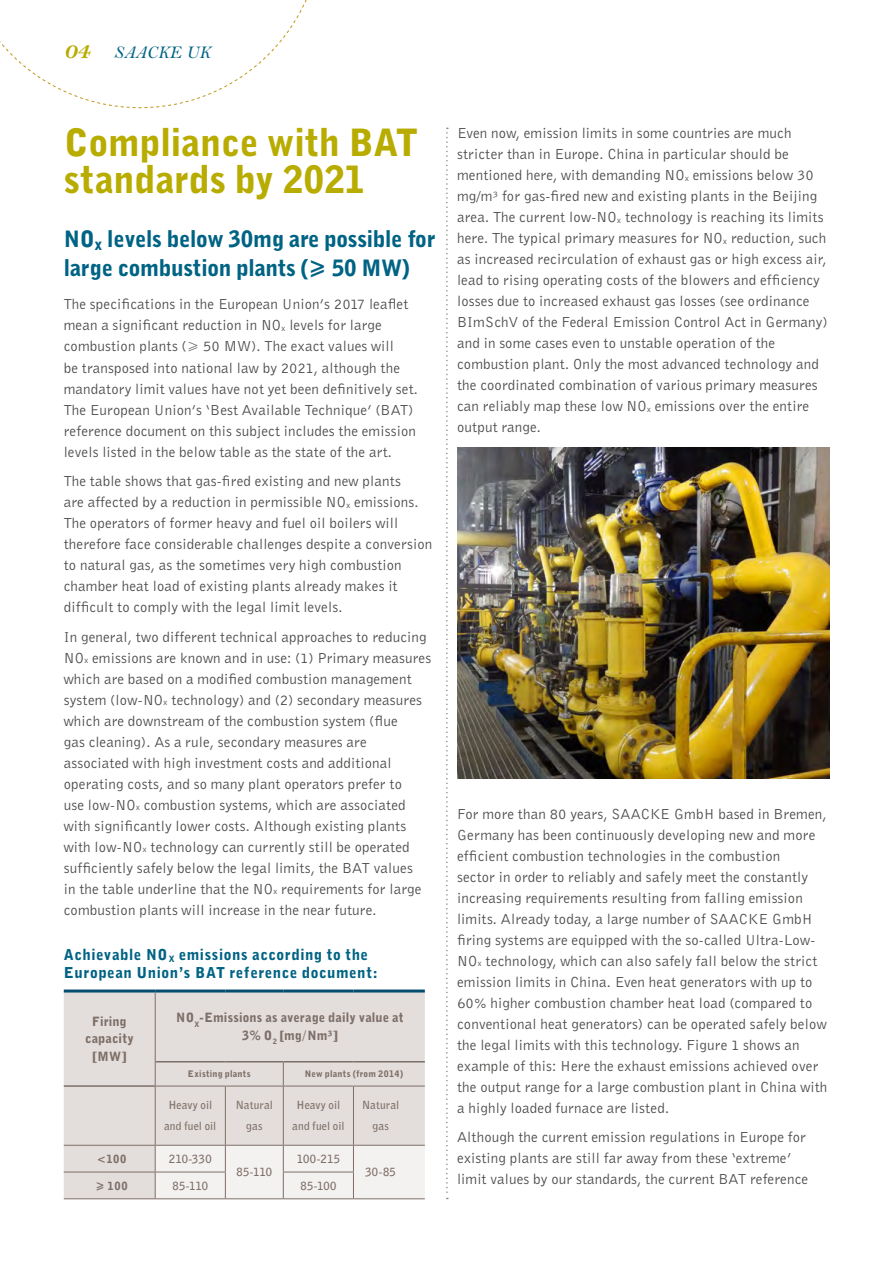
<style>
.page{position:relative;width:893px;height:1263px;background:#fff}
.page>*{position:absolute;margin:0;border:0;box-sizing:border-box;transform-origin:0 0}
.t1{font:900 37.5px/37.5px "Bell Gothic";color:#b8ac00}
.t2{font:900 22.5px/28.5px "Bell Gothic";letter-spacing:-.01em;color:#006384}
.t3{font:italic 18px "Bell MT Std";color:#006384}
.t4{font:15px/21px "Bell Gothic";letter-spacing:.01em;color:#4a4a49}
.t5{font:900 15px/18px "Bell Gothic";letter-spacing:.04em;color:#006384}
.t6{font:900 12.75px/17.9px "Bell Gothic";letter-spacing:.01em;color:#7e6f67;text-align:center}
.t7{font:700 11.25px/21px "Bell Gothic";letter-spacing:.015em;color:#7e6f67;text-align:center}
.t8{font:900 11.25px "Bell Gothic";letter-spacing:.055em;color:#7e6f67}
.t9{font:900 9px "Bell Gothic";letter-spacing:.025em;color:#7e6f67}
.s1{font-weight:700;font-size:24px;color:#b8ac00}
.s2{font-size:8.7px}
</style>
<div class="page">
<svg style="left:0;top:0;width:307px;height:108px"></svg>
<svg style="left:446px;top:128px;width:2px;height:1071px"></svg>
<div style="left:64px;top:992px;width:361px;height:206px;background:#e3dedc"></div>
<hr style="left:64px;top:1145px;width:91px;height:1px;background:#7e6f67">
<hr style="left:64px;top:1172px;width:91px;height:1px;background:#7e6f67">
<hr style="left:64px;top:1198px;width:91px;height:1px;background:#7e6f67">
<hr style="left:155px;top:989px;width:70px;height:3px;background:#004d6f">
<hr style="left:225px;top:989px;width:58px;height:3px;background:#004d6f">
<hr style="left:283px;top:989px;width:70px;height:3px;background:#004d6f">
<hr style="left:353px;top:989px;width:72px;height:3px;background:#004d6f">
<hr style="left:156px;top:1061px;width:69px;height:1px;background:#7e6f67">
<hr style="left:225px;top:1061px;width:58px;height:1px;background:#7e6f67">
<hr style="left:64px;top:989px;width:91px;height:3px;background:#004d6f">
<hr style="left:64px;top:1085px;width:91px;height:2px;background:#7e6f67">
<hr style="left:283px;top:1061px;width:70px;height:1px;background:#7e6f67">
<hr style="left:353px;top:1061px;width:72px;height:1px;background:#7e6f67">
<hr style="left:155px;top:992px;width:1px;height:70px;background:#7e6f67">
<svg style="left:155px;top:1062px;width:1px;height:24px"></svg>
<svg style="left:283px;top:1062px;width:1px;height:24px"></svg>
<hr style="left:155px;top:1086px;width:70px;height:1px;background:#7e6f67">
<hr style="left:155px;top:1086px;width:1px;height:59px;background:#7e6f67">
<hr style="left:225px;top:1086px;width:58px;height:1px;background:#7e6f67">
<hr style="left:225px;top:1086px;width:1px;height:59px;background:#7e6f67">
<hr style="left:283px;top:1086px;width:70px;height:1px;background:#7e6f67">
<hr style="left:283px;top:1086px;width:1px;height:59px;background:#7e6f67">
<hr style="left:353px;top:1086px;width:72px;height:1px;background:#7e6f67">
<hr style="left:353px;top:1086px;width:1px;height:59px;background:#7e6f67">
<svg style="left:155px;top:1145px;width:270px;height:54px"></svg>
<hr style="left:283px;top:1198px;width:70px;height:1px;background:#7e6f67">
<img style="left:457px;top:447px;width:372px;height:332px">
<p class="t3" style="left:64px;top:43px;width:148px"><span class="s1">04</span> SAACKE UK</p>
<h1 class="t1" style="left:64px;top:124px;width:355px">Compliance with BAT standards by 2021</h1>
<h2 class="t2" style="left:64px;top:225px;width:373px">NO<sub>x</sub> levels below 30mg are possible for large combustion plants (≥ 50 MW)</h2>
<p class="t4" style="left:64px;top:294px;width:356px">The specifications in the European Union’s 2017 leaflet mean a significant reduction in NO<span class="s2">x</span> levels for large combustion plants (≥ 50 MW). The exact values will<br>be transposed into national law by 2021, although the mandatory limit values have not yet been definitively set.<br>The European Union’s ‘Best Available Technique’ (BAT) reference document on this subject includes the emission levels listed in the below table as the state of the art.</p>
<p class="t4" style="left:64px;top:470px;width:370px">The table shows that gas-fired existing and new plants<br>are affected by a reduction in permissible NO<span class="s2">x</span> emissions.<br>The operators of former heavy and fuel oil boilers will therefore face considerable challenges despite a conversion to natural gas, as the sometimes very high combustion chamber heat load of existing plants already makes it difficult to comply with the legal limit levels.</p>
<p class="t4" style="left:64px;top:626px;width:369px">In general, two different technical approaches to reducing NO<span class="s2">x</span> emissions are known and in use: (1) Primary measures which are based on a modified combustion management system (low-NO<span class="s2">x</span> technology) and (2) secondary measures which are downstream of the combustion system (flue<br>gas cleaning). As a rule, secondary measures are associated with high investment costs and additional operating costs, and so many plant operators prefer to<br>use low-NO<span class="s2">x</span> combustion systems, which are associated with significantly lower costs. Although existing plants with low-NO<span class="s2">x</span> technology can currently still be operated sufficiently safely below the legal limits, the BAT values<br>in the table underline that the NO<span class="s2">x</span> requirements for large combustion plants will increase in the near future.</p>
<p class="t5" style="left:64px;top:946px;width:316px">Achievable NO<sub>X</sub> emissions according to the<br>European Union’s BAT reference document:</p>
<p class="t6" style="left:85px;top:1012px;width:50px">Firing capacity [MW]</p>
<p class="t6" style="left:176px;top:1009px;width:229px">NO<sub>X</sub>-Emissions as average daily value at<br>3% O<sub>2</sub> [mg/Nm³]</p>
<p class="t9" style="left:188px;top:1068px;width:64px">Existing plants</p>
<p class="t9" style="left:305px;top:1068px;width:100px">New plants (from 2014)</p>
<p class="t7" style="left:164px;top:1095px;width:54px">Heavy oil and fuel oil</p>
<p class="t7" style="left:236px;top:1095px;width:39px">Natural gas</p>
<p class="t7" style="left:292px;top:1095px;width:54px">Heavy oil and fuel oil</p>
<p class="t7" style="left:362px;top:1095px;width:39px">Natural gas</p>
<p class="t8" style="left:97px;top:1151px;width:31px">&lt;100</p>
<p class="t7" style="left:169px;top:1148px;width:44px">210-330</p>
<p class="t7" style="left:237px;top:1162px;width:37px">85-110</p>
<p class="t7" style="left:297px;top:1148px;width:45px">100-215</p>
<p class="t7" style="left:365px;top:1162px;width:32px">30-85</p>
<p class="t8" style="left:96px;top:1178px;width:34px">≥ 100</p>
<p class="t7" style="left:173px;top:1175px;width:37px">85-110</p>
<p class="t7" style="left:300px;top:1175px;width:37px">85-100</p>
<p class="t4" style="left:457px;top:122px;width:372px">Even now, emission limits in some countries are much stricter than in Europe. China in particular should be mentioned here, with demanding NO<span class="s2">x</span> emissions below 30 mg/m³ for gas-fired new and existing plants in the Beijing area. The current low-NO<span class="s2">x</span> technology is reaching its limits here. The typical primary measures for NO<span class="s2">x</span> reduction, such as increased recirculation of exhaust gas or high excess air, lead to rising operating costs of the blowers and efficiency losses due to increased exhaust gas losses (see ordinance BImSchV of the Federal Emission Control Act in Germany) and in some cases even to unstable operation of the combustion plant. Only the most advanced technology and the coordinated combination of various primary measures can reliably map these low NO<span class="s2">x</span> emissions over the entire output range.</p>
<p class="t4" style="left:457px;top:803px;width:372px">For more than 80 years, SAACKE GmbH based in Bremen, Germany has been continuously developing new and more efficient combustion technologies in the combustion<br>sector in order to reliably and safely meet the constantly increasing requirements resulting from falling emission limits. Already today, a large number of SAACKE GmbH firing systems are equipped with the so-called Ultra-Low-NO<span class="s2">x</span> technology, which can also safely fall below the strict emission limits in China. Even heat generators with up to 60% higher combustion chamber heat load (compared to conventional heat generators) can be operated safely below the legal limits with this technology. Figure 1 shows an example of this: Here the exhaust emissions achieved over the output range for a large combustion plant in China with a highly loaded furnace are listed.</p>
<p class="t4" style="left:457px;top:1126px;width:353px">Although the current emission regulations in Europe for existing plants are still far away from these ‘extreme’ limit values by our standards, the current BAT reference</p>
</div>
